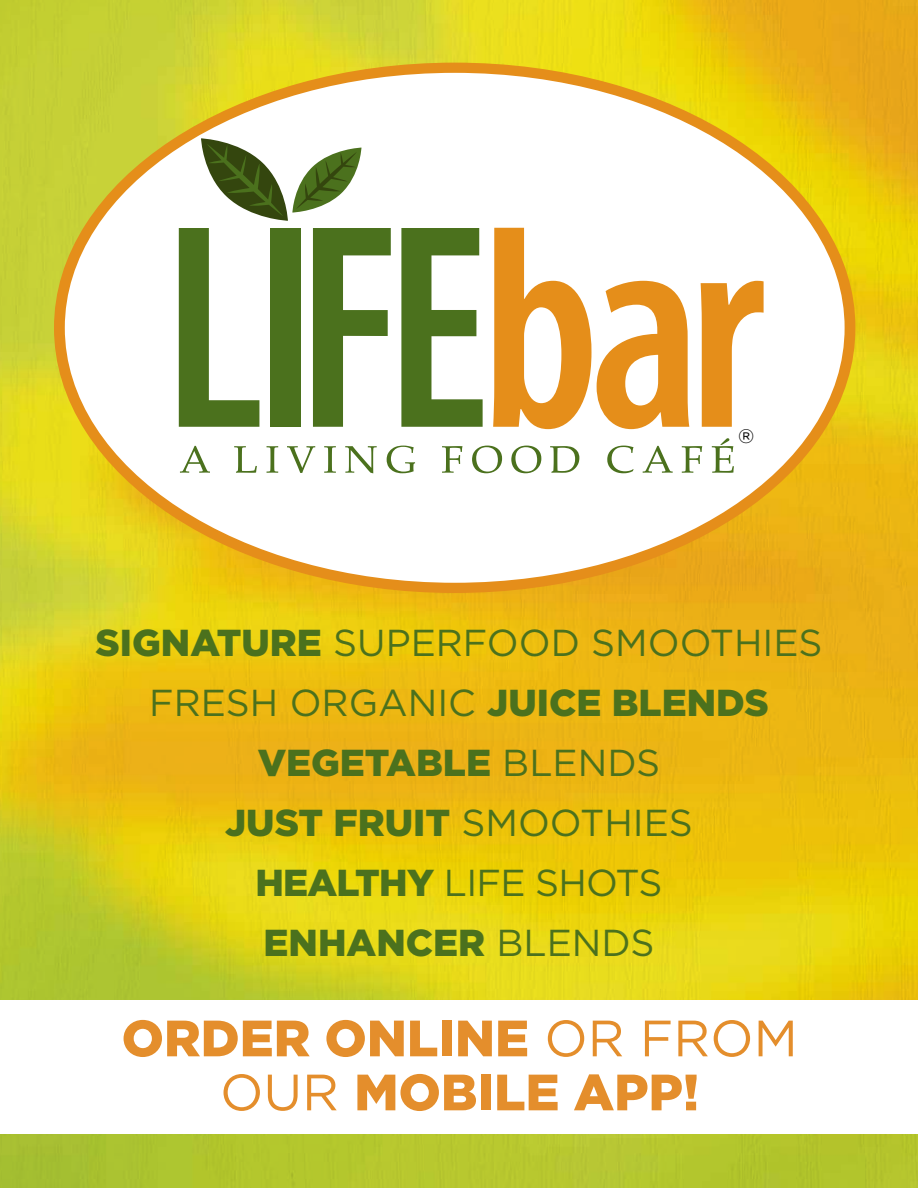
<style>
.page{position:relative;width:918px;height:1188px;background:#fff}
.page>*{position:absolute;margin:0;border:0;box-sizing:border-box;transform-origin:0 0}
.t1{font:900 51px/54px "Gotham";color:#e48e2c;text-align:center}
.t2{font:37.5px/60px "Gotham";color:#4b711d;text-align:center}
.t3{font:19.5px "Gotham";color:#000}
.s1{font-weight:900}
.s2{font-weight:400}
</style>
<div class="page">
<img style="left:0;top:0;width:918px;height:1188px">
<svg style="left:54px;top:63px;width:801px;height:530px"></svg>
<svg style="left:179px;top:228px;width:80px;height:199px"></svg>
<div style="left:271px;top:228px;width:30px;height:199px;background:#4b711d"></div>
<svg style="left:313px;top:228px;width:78px;height:199px"></svg>
<svg style="left:401px;top:228px;width:82px;height:199px"></svg>
<svg style="left:493px;top:228px;width:98px;height:201px"></svg>
<svg style="left:597px;top:281px;width:92px;height:148px"></svg>
<svg style="left:701px;top:281px;width:63px;height:146px"></svg>
<svg style="left:201px;top:138px;width:160px;height:83px"></svg>
<svg style="left:180px;top:446px;width:30px;height:27px"></svg>
<svg style="left:234px;top:446px;width:23px;height:27px"></svg>
<svg style="left:267px;top:446px;width:11px;height:27px"></svg>
<svg style="left:287px;top:446px;width:28px;height:27px"></svg>
<svg style="left:324px;top:446px;width:12px;height:27px"></svg>
<svg style="left:345px;top:446px;width:32px;height:27px"></svg>
<svg style="left:387px;top:446px;width:28px;height:27px"></svg>
<svg style="left:442px;top:446px;width:21px;height:27px"></svg>
<svg style="left:472px;top:446px;width:30px;height:27px"></svg>
<svg style="left:511px;top:446px;width:30px;height:27px"></svg>
<svg style="left:550px;top:446px;width:29px;height:27px"></svg>
<svg style="left:607px;top:446px;width:27px;height:27px"></svg>
<svg style="left:643px;top:446px;width:30px;height:27px"></svg>
<svg style="left:682px;top:446px;width:20px;height:27px"></svg>
<svg style="left:712px;top:438px;width:22px;height:35px"></svg>
<div style="left:0;top:1001px;width:918px;height:133px;background:#fff"></div>
<p class="t3" style="left:738px;top:425px;width:18px">®</p>
<p class="t2" style="left:95px;top:612px;width:729px"><span class="s1">SIGNATURE</span> SUPERFOOD SMOOTHIES<br>FRESH ORGANIC <span class="s1">JUICE BLENDS<br>VEGETABLE</span> BLENDS<br><span class="s1">JUST FRUIT</span> SMOOTHIES<br><span class="s1">HEALTHY</span> LIFE SHOTS<br><span class="s1">ENHANCER</span> BLENDS</p>
<h1 class="t1" style="left:122px;top:1010px;width:678px">ORDER ONLINE <span class="s2">OR FROM<br>OUR</span> MOBILE APP!</h1>
</div>
